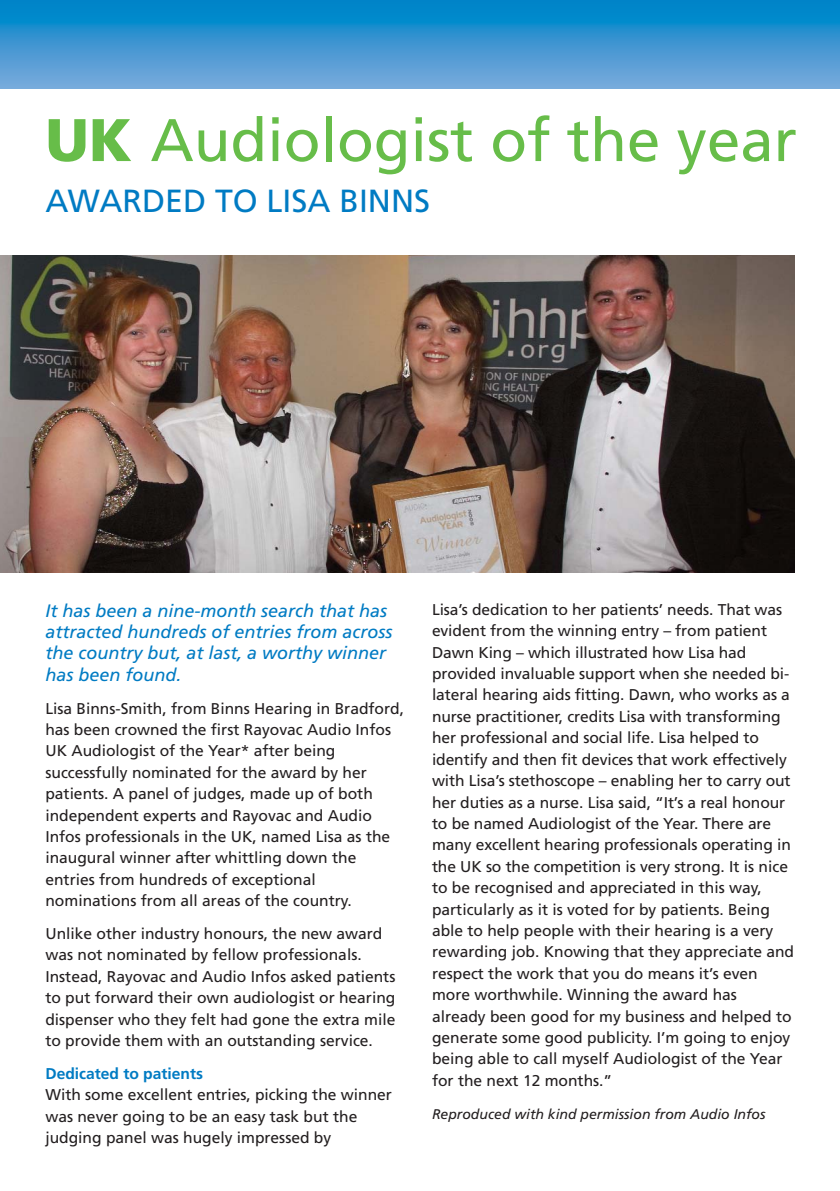
<style>
.page{position:relative;width:840px;height:1191px;background:#fff}
.page>*{position:absolute;margin:0;border:0;box-sizing:border-box;transform-origin:0 0}
.t1{font:60px "Frutiger";color:#67bd49}
.t2{font:32px "Frutiger";color:#007bc3}
.t3{font:italic 18px/21.4px "Frutiger";color:#007bc3}
.t4{font:15.6px/21.4px "Frutiger";color:#231f20}
.t5{font:700 15.6px "Frutiger";color:#007bc3}
.t6{font:italic 14px "Frutiger";color:#231f20}
.s1{font-weight:900}
</style>
<div class="page">
<svg style="left:0;top:0;width:839px;height:88px"></svg>
<img style="left:0;top:255px;width:794px;height:318px">
<h1 class="t1" style="left:45px;top:116px;width:752px"><span class="s1">UK</span> Audiologist of the year</h1>
<h2 class="t2" style="left:45px;top:188px;width:386px">AWARDED TO LISA BINNS</h2>
<p class="t3" style="left:45px;top:601px;width:348px">It has been a nine-month search that has attracted hundreds of entries from across the country but, at last, a worthy winner has been found.</p>
<p class="t4" style="left:45px;top:698px;width:360px">Lisa Binns-Smith, from Binns Hearing in Bradford, has been crowned the first Rayovac Audio Infos UK Audiologist of the Year* after being successfully nominated for the award by her patients. A panel of judges, made up of both independent experts and Rayovac and Audio Infos professionals in the UK, named Lisa as the inaugural winner after whittling down the entries from hundreds of exceptional nominations from all areas of the country.</p>
<p class="t4" style="left:45px;top:924px;width:351px">Unlike other industry honours, the new award was not nominated by fellow professionals.<br>Instead, Rayovac and Audio Infos asked patients to put forward their own audiologist or hearing dispenser who they felt had gone the extra mile to provide them with an outstanding service.</p>
<p class="t5" style="left:45px;top:1067px;width:159px">Dedicated to patients</p>
<p class="t4" style="left:45px;top:1085px;width:348px">With some excellent entries, picking the winner was never going to be an easy task but the judging panel was hugely impressed by</p>
<p class="t4" style="left:432px;top:600px;width:363px">Lisa’s dedication to her patients’ needs. That was evident from the winning entry – from patient Dawn King – which illustrated how Lisa had provided invaluable support when she needed bi&shy;lateral hearing aids fitting. Dawn, who works as a nurse practitioner, credits Lisa with transforming her professional and social life. Lisa helped to identify and then fit devices that work effectively with Lisa’s stethoscope – enabling her to carry out her duties as a nurse. Lisa said, “It’s a real honour to be named Audiologist of the Year. There are many excellent hearing professionals operating in the UK so the competition is very strong. It is nice to be recognised and appreciated in this way, particularly as it is voted for by patients. Being able to help people with their hearing is a very rewarding job. Knowing that they appreciate and respect the work that you do means it’s even more worthwhile. Winning the award has already been good for my business and helped to generate some good publicity. I’m going to enjoy being able to call myself Audiologist of the Year for the next 12 months.”</p>
<p class="t6" style="left:432px;top:1108px;width:335px">Reproduced with kind permission from Audio Infos</p>
</div>
